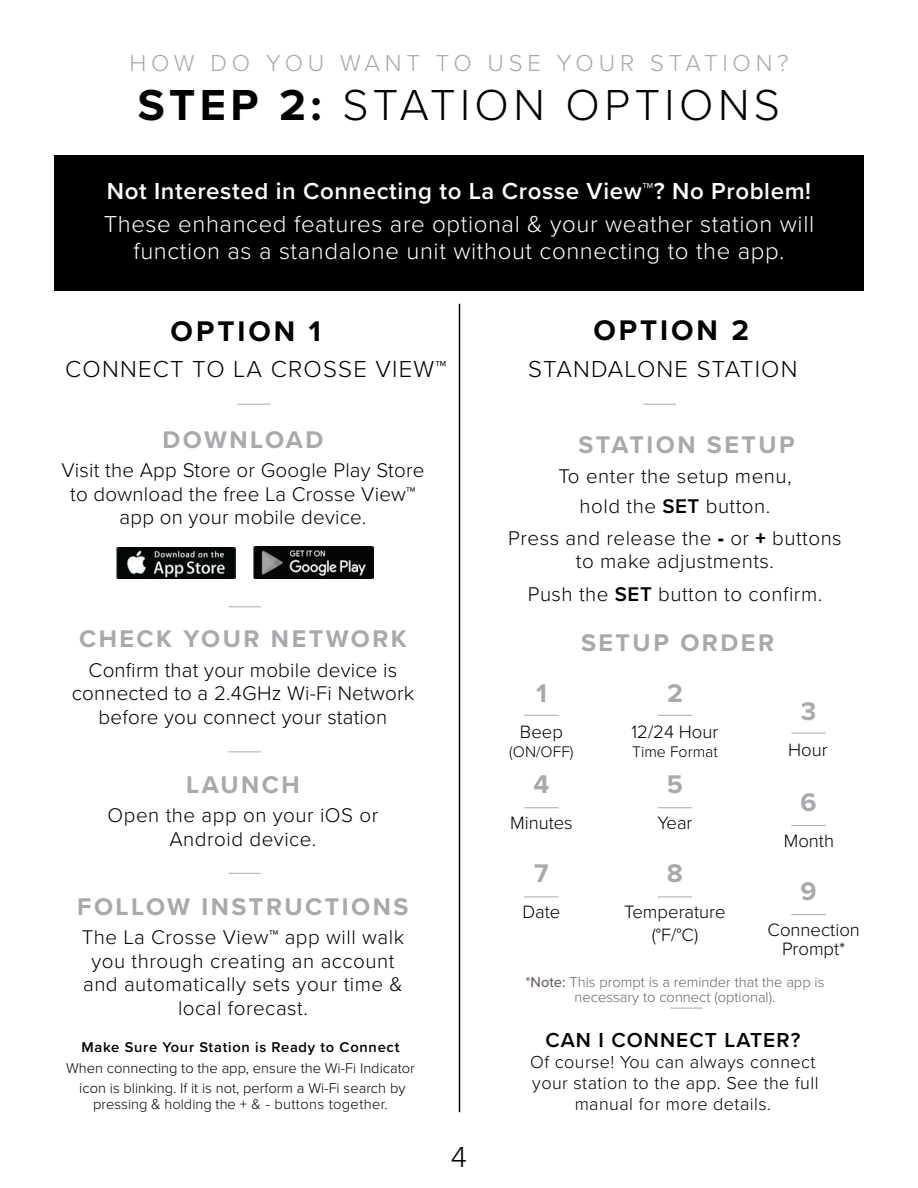
<style>
.page{position:relative;width:918px;height:1188px;background:#fff}
.page>*{position:absolute;margin:0;border:0;box-sizing:border-box;transform-origin:0 0}
.t1{font:300 45px "Proxima Nova";letter-spacing:.1em;color:#000}
.t2{font:300 30px "Proxima Nova";color:#000}
.t3{font:700 29.4px "Proxima Nova";letter-spacing:.1em;color:#000}
.t4{font:700 26.4px "Proxima Nova";color:#a7a9ac}
.t5{font:700 24.9px "Proxima Nova";letter-spacing:.1em;color:#a7a9ac}
.t6{font:300 24px/27px "Proxima Nova";letter-spacing:.025em;color:#fff;text-align:center}
.t7{font:600 24px "Proxima Nova";letter-spacing:.025em;color:#fff}
.t8{font:300 24px "Proxima Nova";letter-spacing:.05em;color:#000}
.t9{font:300 24px "Proxima Nova";letter-spacing:.2em;color:#a7a9ac}
.t10{font:600 21px "Proxima Nova";letter-spacing:.05em;color:#000}
.t11{font:300 20.7px/23.4px "Proxima Nova";letter-spacing:.025em;color:#000;text-align:center}
.t12{font:300 18.6px/22.2px "Proxima Nova";color:#000;text-align:center}
.t13{font:300 18px/21px "Proxima Nova";letter-spacing:.025em;color:#000;text-align:center}
.t14{font:300 15.9px "Proxima Nova";color:#000}
.t15{font:300 14.7px/20.7px "Proxima Nova";color:#000;text-align:center}
.t16{font:300 14.7px/14.7px "Proxima Nova";color:#6c6361;text-align:center}
.t17{font:600 14.7px "Proxima Nova";letter-spacing:.05em;color:#000}
.s1{font-weight:700}
.s2{font-weight:600}
.s3{font-family:"Proxima Nova Extrabld";font-weight:400}
.s4{font-weight:500}
</style>
<div class="page">
<div style="left:54px;top:155px;width:810px;height:135px;background:#000"></div>
<hr style="left:643px;top:404px;width:33px;height:1px;background:#a7a9ac">
<hr style="left:237px;top:404px;width:33px;height:1px;background:#a7a9ac">
<img style="left:116px;top:547px;width:119px;height:32px">
<img style="left:254px;top:547px;width:119px;height:31px">
<hr style="left:229px;top:751px;width:32px;height:1px;background:#a7a9ac">
<hr style="left:229px;top:873px;width:32px;height:1px;background:#a7a9ac">
<hr style="left:229px;top:606px;width:32px;height:1px;background:#a7a9ac">
<hr style="left:671px;top:1008px;width:32px;height:1px;background:#a7a9ac">
<hr style="left:791px;top:733px;width:35px;height:1px;background:#a7a9ac">
<hr style="left:791px;top:825px;width:35px;height:1px;background:#a7a9ac">
<hr style="left:791px;top:914px;width:35px;height:1px;background:#a7a9ac">
<hr style="left:658px;top:715px;width:34px;height:1px;background:#a7a9ac">
<hr style="left:658px;top:807px;width:34px;height:1px;background:#a7a9ac">
<hr style="left:658px;top:896px;width:34px;height:1px;background:#a7a9ac">
<hr style="left:524px;top:715px;width:35px;height:1px;background:#a7a9ac">
<hr style="left:524px;top:807px;width:35px;height:1px;background:#a7a9ac">
<hr style="left:524px;top:896px;width:35px;height:1px;background:#a7a9ac">
<hr style="left:459px;top:304px;width:1px;height:808px;background:#000">
<p class="t9" style="left:130px;top:45px;width:660px">HOW DO YOU WANT TO USE YOUR STATION?</p>
<h1 class="t1" style="left:138px;top:71px;width:644px"><span class="s1">STEP 2:</span> STATION OPTIONS</h1>
<p class="t7" style="left:107px;top:173px;width:706px">Not Interested in Connecting to La Crosse View™? No Problem!</p>
<p class="t6" style="left:104px;top:209px;width:712px">These enhanced features are optional &amp; your weather station will function as a standalone unit without connecting to the app.</p>
<h3 class="t3" style="left:171px;top:309px;width:152px">OPTION 1</h3>
<h3 class="t3" style="left:593px;top:308px;width:157px">OPTION 2</h3>
<p class="t8" style="left:65px;top:351px;width:383px">CONNECT TO LA CROSSE VIEW™</p>
<p class="t8" style="left:528px;top:351px;width:271px">STANDALONE STATION</p>
<p class="t5" style="left:163px;top:421px;width:162px">DOWNLOAD</p>
<p class="t11" style="left:61px;top:457px;width:365px">Visit the App Store or Google Play Store to download the free La Crosse View™ app on your mobile device.</p>
<p class="t5" style="left:79px;top:620px;width:329px">CHECK YOUR NETWORK</p>
<p class="t11" style="left:72px;top:657px;width:344px">Confirm that your mobile device is connected to a 2.4GHz Wi-Fi Network before you connect your station</p>
<p class="t5" style="left:186px;top:766px;width:115px">LAUNCH</p>
<p class="t11" style="left:108px;top:802px;width:272px">Open the app on your iOS or<br>Android device.</p>
<p class="t5" style="left:77px;top:888px;width:333px">FOLLOW INSTRUCTIONS</p>
<p class="t11" style="left:82px;top:924px;width:324px">The La Crosse View™ app will walk you through creating an account and automatically sets your time &amp; local forecast.</p>
<p class="t17" style="left:82px;top:1036px;width:319px">Make Sure Your Station is Ready to Connect</p>
<p class="t15" style="left:66px;top:1056px;width:350px">When connecting to the app, ensure the Wi-Fi Indicator icon is blinking. If it is not, perform a Wi-Fi search by</p>
<p class="t15" style="left:93px;top:1093px;width:296px">pressing &amp; holding the + &amp; - buttons together.</p>
<h2 class="t2" style="left:451px;top:1134px;width:18px">4</h2>
<p class="t5" style="left:579px;top:426px;width:218px">STATION SETUP</p>
<p class="t11" style="left:558px;top:460px;width:235px;line-height:29.4px">To enter the setup menu, hold the <span class="s2">SET</span> button.</p>
<p class="t11" style="left:508px;top:525px;width:335px">Press and release the <span class="s3">-</span> or <span class="s3">+</span> buttons to make adjustments.</p>
<p class="t11" style="left:528px;top:581px;width:296px">Push the <span class="s2">SET</span> button to confirm.</p>
<p class="t5" style="left:581px;top:624px;width:195px">SETUP ORDER</p>
<p class="t4" style="left:536px;top:674px;width:12px">1</p>
<p class="t4" style="left:667px;top:674px;width:17px">2</p>
<p class="t4" style="left:801px;top:692px;width:17px">3</p>
<p class="t12" style="left:520px;top:720px;width:44px">Beep</p>
<p class="t14" style="left:509px;top:739px;width:66px">(ON/OFF)</p>
<p class="t12" style="left:632px;top:720px;width:88px">12/24 Hour</p>
<p class="t14" style="left:632px;top:739px;width:87px">Time Format</p>
<p class="t12" style="left:788px;top:738px;width:41px">Hour</p>
<p class="t4" style="left:534px;top:765px;width:17px">4</p>
<p class="t4" style="left:667px;top:765px;width:18px">5</p>
<p class="t4" style="left:800px;top:783px;width:18px">6</p>
<p class="t12" style="left:510px;top:811px;width:64px">Minutes</p>
<p class="t12" style="left:657px;top:811px;width:37px">Year</p>
<p class="t12" style="left:784px;top:829px;width:52px">Month</p>
<p class="t4" style="left:534px;top:854px;width:16px">7</p>
<p class="t4" style="left:667px;top:854px;width:18px">8</p>
<p class="t4" style="left:800px;top:872px;width:18px">9</p>
<p class="t12" style="left:522px;top:900px;width:40px">Date</p>
<p class="t12" style="left:624px;top:900px;width:103px">Temperature (°F/°C)</p>
<p class="t12" style="left:768px;top:920px;width:94px;line-height:18.6px">Connection<br>Prompt*</p>
<p class="t16" style="left:526px;top:974px;width:300px"><span class="s4">*Note:</span> This prompt is a reminder that the app is necessary to connect (optional).</p>
<p class="t10" style="left:545px;top:1024px;width:256px">CAN I CONNECT LATER?</p>
<p class="t13" style="left:530px;top:1050px;width:290px">Of course! You can always connect your station to the app. See the full manual for more details.</p>
</div>
